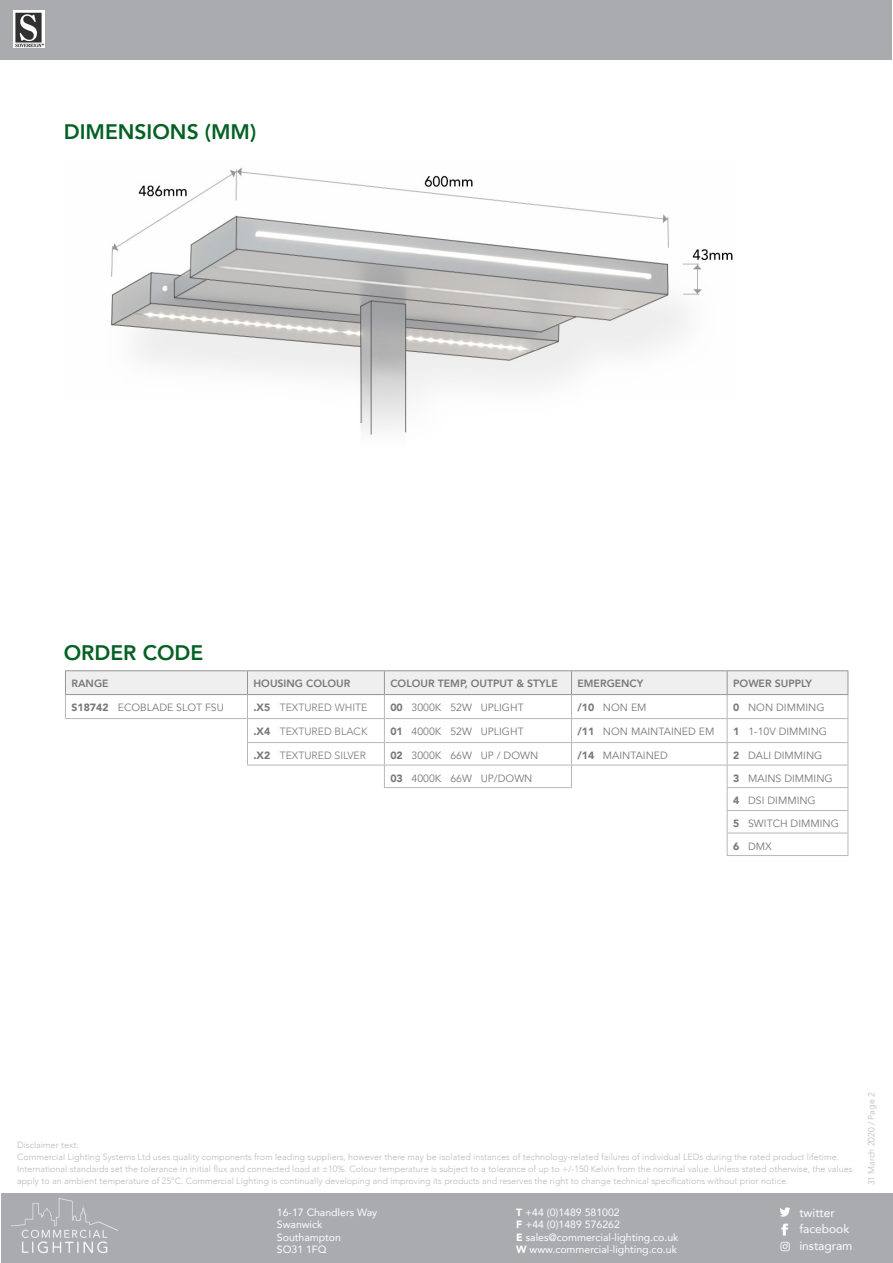
<style>
.page{position:relative;width:893px;height:1263px;background:#fff}
.page>*{position:absolute;margin:0;border:0;box-sizing:border-box;transform-origin:0 0}
.Main_Text_Sub_Head{font:800 21px "Avenir";color:#036123}
.t1{font:12px/16.5px "Avenir";color:#fff}
.Table_Text{font:10.5px "Avenir";color:#76787b}
.t2{font:10.5px/12.6px "Avenir";color:#fff}
.Table_Subs{font:800 10.5px "Avenir";color:#76787b}
.Table_Text-2{font:300 10.5px "Avenir";color:#76787b}
.t3{font:300 9px/12px "Avenir";color:#babbbe}
.s1{font-weight:900}
</style>
<div class="page">
<div style="left:1px;top:1194px;width:891px;height:69px;background:#aaabaf"></div>
<div style="left:0;top:0;width:891px;height:59px;background:#aaabaf"></div>
<img style="left:12px;top:1199px;width:106px;height:55px">
<svg style="left:780px;top:1242px;width:9px;height:9px"></svg>
<svg style="left:780px;top:1207px;width:10px;height:10px"></svg>
<img style="left:781px;top:1223px;width:8px;height:12px">
<img style="left:13px;top:11px;width:32px;height:37px">
<hr style="left:65px;top:670px;width:182px;height:1px;background:#939598">
<hr style="left:247px;top:670px;width:137px;height:1px;background:#939598">
<hr style="left:384px;top:670px;width:187px;height:1px;background:#939598">
<hr style="left:571px;top:670px;width:156px;height:1px;background:#939598">
<hr style="left:727px;top:670px;width:121px;height:1px;background:#939598">
<hr style="left:727px;top:855px;width:121px;height:1px;background:#b7b8bb">
<svg style="left:65px;top:671px;width:784px;height:184px"></svg>
<hr style="left:65px;top:718px;width:182px;height:1px;background:#b7b8bb">
<hr style="left:384px;top:787px;width:188px;height:1px;background:#b7b8bb">
<img style="left:111px;top:167px;width:622px;height:268px">
<p class="Main_Text_Sub_Head" style="left:64px;top:115px;width:194px">DIMENSIONS (MM)</p>
<p class="Main_Text_Sub_Head" style="left:64px;top:636px;width:141px">ORDER CODE</p>
<p class="Table_Subs" style="left:71px;top:675px;width:39px">RANGE</p>
<p class="Table_Subs" style="left:253px;top:675px;width:99px">HOUSING COLOUR</p>
<p class="Table_Subs" style="left:390px;top:675px;width:169px">COLOUR TEMP, OUTPUT &amp; STYLE</p>
<p class="Table_Subs" style="left:577px;top:675px;width:67px">EMERGENCY</p>
<p class="Table_Subs" style="left:733px;top:675px;width:80px">POWER SUPPLY</p>
<p class="Table_Text" style="left:71px;top:701px;width:154px"><span class="s1">S18742</span> ECOBLADE SLOT FSU</p>
<p class="Table_Text-2" style="left:253px;top:701px;width:115px"><span class="s1">.X5</span> TEXTURED WHITE</p>
<p class="Table_Text" style="left:390px;top:701px;width:135px"><span class="s1">00</span> 3000K 52W UPLIGHT</p>
<p class="Table_Text" style="left:577px;top:701px;width:71px"><span class="s1">/10</span> NON EM</p>
<p class="Table_Text" style="left:733px;top:701px;width:93px"><span class="s1">0</span> NON DIMMING</p>
<p class="Table_Text-2" style="left:253px;top:725px;width:115px"><span class="s1">.X4</span> TEXTURED BLACK</p>
<p class="Table_Text" style="left:390px;top:725px;width:135px"><span class="s1">01</span> 4000K 52W UPLIGHT</p>
<p class="Table_Text" style="left:577px;top:725px;width:138px"><span class="s1">/11</span> NON MAINTAINED EM</p>
<p class="Table_Text" style="left:733px;top:725px;width:95px"><span class="s1">1</span> 1-10V DIMMING</p>
<p class="Table_Text-2" style="left:253px;top:749px;width:114px"><span class="s1">.X2</span> TEXTURED SILVER</p>
<p class="Table_Text" style="left:390px;top:749px;width:149px"><span class="s1">02</span> 3000K 66W UP / DOWN</p>
<p class="Table_Text" style="left:577px;top:749px;width:92px"><span class="s1">/14</span> MAINTAINED</p>
<p class="Table_Text" style="left:733px;top:749px;width:91px"><span class="s1">2</span> DALI DIMMING</p>
<p class="Table_Text" style="left:390px;top:772px;width:143px"><span class="s1">03</span> 4000K 66W UP/DOWN</p>
<p class="Table_Text" style="left:733px;top:772px;width:101px"><span class="s1">3</span> MAINS DIMMING</p>
<p class="Table_Text" style="left:733px;top:794px;width:84px"><span class="s1">4</span> DSI DIMMING</p>
<p class="Table_Text" style="left:733px;top:817px;width:107px"><span class="s1">5</span> SWITCH DIMMING</p>
<p class="Table_Text" style="left:733px;top:840px;width:40px"><span class="s1">6</span> DMX</p>
<p class="t3" style="left:17px;top:1139px;width:63px">Disclaimer text:</p>
<p class="t3" style="left:17px;top:1151px;width:837px">Commercial Lighting Systems Ltd uses quality components from leading suppliers, however there may be isolated instances of technology-related failures of individual LEDs during the rated product lifetime.<br>International standards set the tolerance in initial flux and connected load at ±10%. Colour temperature is subject to a tolerance of up to +/-150 Kelvin from the nominal value. Unless stated otherwise, the values apply to an ambient temperature of 25°C. Commercial Lighting is continually developing and improving its products and reserves the right to change technical specifications without prior notice.</p>
<p class="t2" style="left:277px;top:1205px;width:102px">16-17 Chandlers Way<br>Swanwick<br>Southampton<br>SO31 1FQ</p>
<p class="t2" style="left:516px;top:1205px;width:164px"><span class="s1">T</span> +44 (0)1489 581002<br><span class="s1">F</span> +44 (0)1489 576262<br><span class="s1">E</span> sales@commercial-lighting.co.uk<br><span class="s1">W</span> www.commercial-lighting.co.uk</p>
<h2 class="t1" style="left:799px;top:1204px;width:55px">twitter facebook instagram</h2>
<p class="t3" style="left:865px;top:1185px;width:94px;rotate:-90deg">31 March 2020 / Page 2</p>
</div>
